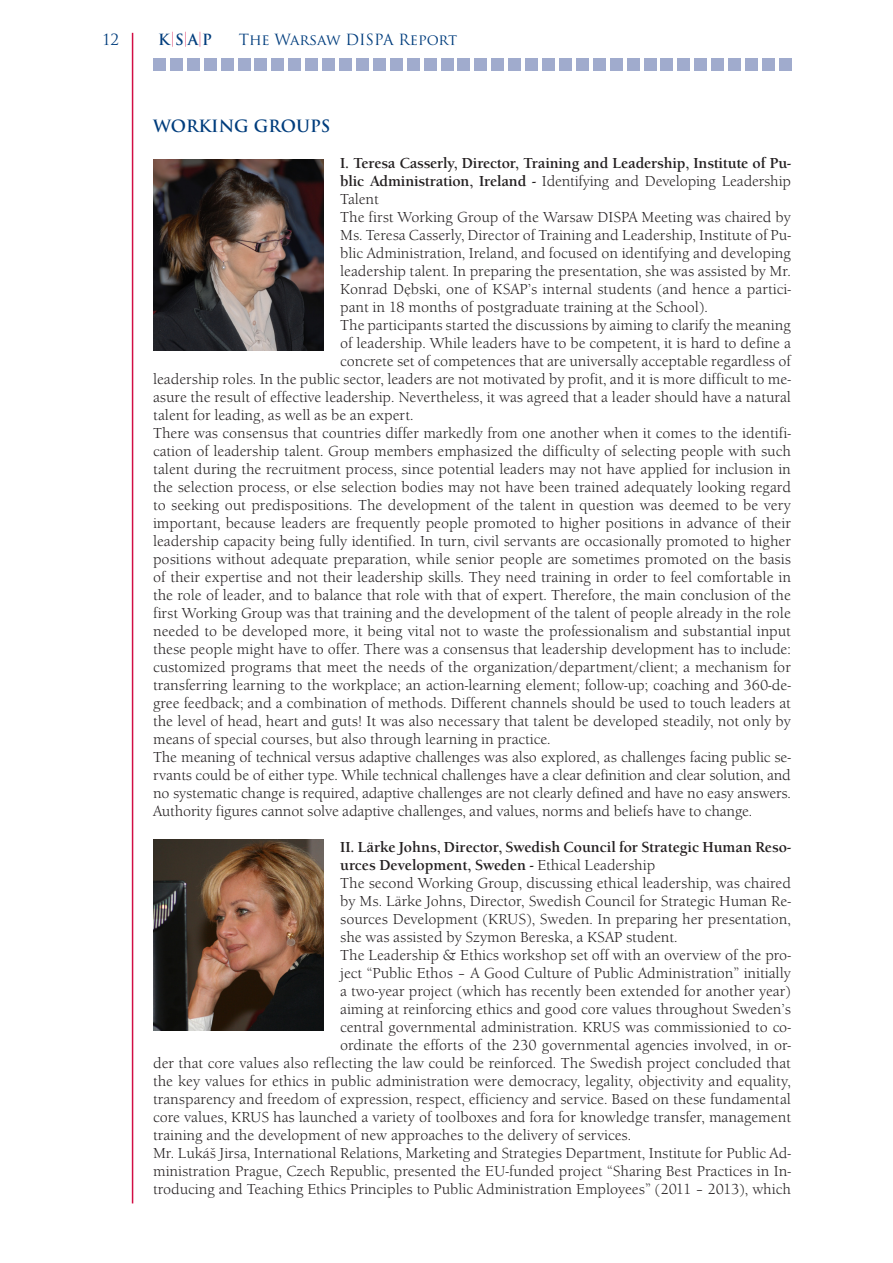
<style>
.page{position:relative;width:893px;height:1263px;background:#fff}
.page>*{position:absolute;margin:0;border:0;box-sizing:border-box;transform-origin:0 0}
.podrozdział{font:700 16.5px "Trajan Pro";color:#013d7d}
.text{font:15px/18px "Berkeley Old Sty Itc TCE";color:#231f20;text-align:justify}
.text-2{font:700 15px/18px "Berkeley Old Sty Itc TCE";color:#231f20;text-align:justify}
.t1{font:15px "Trajan Pro";letter-spacing:-.01em;color:#013d7d}
.t2{font:700 15px "Trajan Pro";color:#013d7d}
.s1{font-weight:400;color:#d20d44}
.s2{font-weight:400}
</style>
<div class="page">
<hr style="left:132px;top:33px;width:1px;height:1170px;background:#d20d44">
<div style="left:153px;top:58px;width:13px;height:13px;background:#a0abcd"></div>
<div style="left:170px;top:58px;width:13px;height:13px;background:#a0abcd"></div>
<div style="left:187px;top:58px;width:13px;height:13px;background:#a0abcd"></div>
<div style="left:204px;top:58px;width:13px;height:13px;background:#a0abcd"></div>
<div style="left:221px;top:58px;width:12px;height:13px;background:#a0abcd"></div>
<div style="left:238px;top:58px;width:12px;height:13px;background:#a0abcd"></div>
<div style="left:255px;top:58px;width:12px;height:13px;background:#a0abcd"></div>
<div style="left:271px;top:58px;width:13px;height:13px;background:#a0abcd"></div>
<div style="left:288px;top:58px;width:13px;height:13px;background:#a0abcd"></div>
<div style="left:305px;top:58px;width:13px;height:13px;background:#a0abcd"></div>
<div style="left:322px;top:58px;width:13px;height:13px;background:#a0abcd"></div>
<div style="left:339px;top:58px;width:13px;height:13px;background:#a0abcd"></div>
<div style="left:356px;top:58px;width:13px;height:13px;background:#a0abcd"></div>
<div style="left:373px;top:58px;width:13px;height:13px;background:#a0abcd"></div>
<div style="left:390px;top:58px;width:13px;height:13px;background:#a0abcd"></div>
<div style="left:407px;top:58px;width:12px;height:13px;background:#a0abcd"></div>
<div style="left:424px;top:58px;width:12px;height:13px;background:#a0abcd"></div>
<div style="left:441px;top:58px;width:12px;height:13px;background:#a0abcd"></div>
<div style="left:458px;top:58px;width:12px;height:13px;background:#a0abcd"></div>
<div style="left:474px;top:58px;width:13px;height:13px;background:#a0abcd"></div>
<div style="left:491px;top:58px;width:13px;height:13px;background:#a0abcd"></div>
<div style="left:508px;top:58px;width:13px;height:13px;background:#a0abcd"></div>
<div style="left:525px;top:58px;width:13px;height:13px;background:#a0abcd"></div>
<div style="left:542px;top:58px;width:13px;height:13px;background:#a0abcd"></div>
<div style="left:559px;top:58px;width:13px;height:13px;background:#a0abcd"></div>
<div style="left:576px;top:58px;width:13px;height:13px;background:#a0abcd"></div>
<div style="left:593px;top:58px;width:13px;height:13px;background:#a0abcd"></div>
<div style="left:610px;top:58px;width:12px;height:13px;background:#a0abcd"></div>
<div style="left:627px;top:58px;width:12px;height:13px;background:#a0abcd"></div>
<div style="left:644px;top:58px;width:12px;height:13px;background:#a0abcd"></div>
<div style="left:661px;top:58px;width:12px;height:13px;background:#a0abcd"></div>
<div style="left:677px;top:58px;width:13px;height:13px;background:#a0abcd"></div>
<div style="left:694px;top:58px;width:13px;height:13px;background:#a0abcd"></div>
<div style="left:711px;top:58px;width:13px;height:13px;background:#a0abcd"></div>
<div style="left:728px;top:58px;width:13px;height:13px;background:#a0abcd"></div>
<div style="left:745px;top:58px;width:13px;height:13px;background:#a0abcd"></div>
<div style="left:762px;top:58px;width:13px;height:13px;background:#a0abcd"></div>
<div style="left:779px;top:58px;width:13px;height:13px;background:#a0abcd"></div>
<img style="left:153px;top:159px;width:170px;height:192px">
<img style="left:153px;top:839px;width:170px;height:191px">
<p class="t1" style="left:102px;top:30px;width:19px">12</p>
<p class="t2" style="left:158px;top:30px;width:55px">K<span class="s1">|</span>S<span class="s1">|</span>A<span class="s1">|</span>P</p>
<p class="t1" style="left:239px;top:30px;width:220px">The Warsaw DISPA Report</p>
<p class="podrozdział" style="left:153px;top:115px;width:179px">WORKING GROUPS</p>
<p class="text-2" style="left:340px;top:154px;width:452px">I. Teresa Casserly, Director, Training and Leadership, Institute of Pu&shy;blic Administration, Ireland - <span class="s2">Identifying and Developing Leadership Talent</span></p>
<p class="text" style="left:340px;top:208px;width:452px;text-align:left">The first Working Group of the Warsaw DISPA Meeting was chaired by Ms. Teresa Casserly, Director of Training and Leadership, Institute of Pu&shy;blic Administration, Ireland, and focused on identifying and developing leadership talent. In preparing the presentation, she was assisted by Mr.<br>Konrad Dębski, one of KSAP’s internal students (and hence a partici&shy;pant in 18 months of postgraduate training at the School).</p>
<p class="text" style="left:340px;top:316px;width:452px">The participants started the discussions by aiming to clarify the meaning</p>
<p class="text" style="left:340px;top:334px;width:452px">of leadership. While leaders have to be competent, it is hard to define a</p>
<p class="text" style="left:340px;top:352px;width:452px">concrete set of competences that are universally acceptable regardless of</p>
<p class="text" style="left:153px;top:370px;width:639px">leadership roles. In the public sector, leaders are not motivated by profit, and it is more difficult to me-</p>
<p class="text" style="left:153px;top:388px;width:639px">asure the result of effective leadership. Nevertheless, it was agreed that a leader should have a natural</p>
<p class="text" style="left:153px;top:406px;width:260px">talent for leading, as well as be an expert.</p>
<p class="text" style="left:153px;top:424px;width:639px">There was consensus that countries differ markedly from one another when it comes to the identifi&shy;cation of leadership talent. Group members emphasized the difficulty of selecting people with such talent during the recruitment process, since potential leaders may not have applied for inclusion in the selection process, or else selection bodies may not have been trained adequately looking regard to seeking out predispositions. The development of the talent in question was deemed to be very important, because leaders are frequently people promoted to higher positions in advance of their leadership capacity being fully identified. In turn, civil servants are occasionally promoted to higher positions without adequate preparation, while senior people are sometimes promoted on the basis of their expertise and not their leadership skills. They need training in order to feel comfortable in the role of leader, and to balance that role with that of expert. Therefore, the main conclusion of the first Working Group was that training and the development of the talent of people already in the role needed to be developed more, it being vital not to waste the professionalism and substantial input these people might have to offer. There was a consensus that leadership development has to include: customized programs that meet the needs of the organization/department/client; a mechanism for transferring learning to the workplace; an action-learning element; follow-up; coaching and 360-de&shy;gree feedback; and a combination of methods. Different channels should be used to touch leaders at the level of head, heart and guts! It was also necessary that talent be developed steadily, not only by means of special courses, but also through learning in practice.</p>
<p class="text" style="left:153px;top:748px;width:639px;text-align:left">The meaning of technical versus adaptive challenges was also explored, as challenges facing public se&shy;rvants could be of either type. While technical challenges have a clear definition and clear solution, and no systematic change is required, adaptive challenges are not clearly defined and have no easy answers.<br>Authority figures cannot solve adaptive challenges, and values, norms and beliefs have to change.</p>
<p class="text-2" style="left:340px;top:838px;width:452px">II. Lärke Johns, Director, Swedish Council for Strategic Human Reso&shy;urces Development, Sweden - <span class="s2">Ethical Leadership</span></p>
<p class="text" style="left:340px;top:874px;width:452px">The second Working Group, discussing ethical leadership, was chaired by Ms. Lärke Johns, Director, Swedish Council for Strategic Human Re&shy;sources Development (KRUS), Sweden. In preparing her presentation, she was assisted by Szymon Bereska, a KSAP student.</p>
<p class="text" style="left:340px;top:946px;width:452px">The Leadership &amp; Ethics workshop set off with an overview of the pro-</p>
<p class="text" style="left:340px;top:964px;width:452px">ject “Public Ethos – A Good Culture of Public Administration” initially</p>
<p class="text" style="left:340px;top:982px;width:452px">a two-year project (which has recently been extended for another year)</p>
<p class="text" style="left:340px;top:1000px;width:452px">aiming at reinforcing ethics and good core values throughout Sweden’s</p>
<p class="text" style="left:340px;top:1018px;width:452px">central governmental administration. KRUS was commissionied to co-</p>
<p class="text" style="left:340px;top:1036px;width:452px">ordinate the efforts of the 230 governmental agencies involved, in or-</p>
<p class="text" style="left:153px;top:1054px;width:639px">der that core values also reflecting the law could be reinforced. The Swedish project concluded that</p>
<p class="text" style="left:153px;top:1072px;width:639px">the key values for ethics in public administration were democracy, legality, objectivity and equality,</p>
<p class="text" style="left:153px;top:1090px;width:639px">transparency and freedom of expression, respect, efficiency and service. Based on these fundamental</p>
<p class="text" style="left:153px;top:1108px;width:639px">core values, KRUS has launched a variety of toolboxes and fora for knowledge transfer, management</p>
<p class="text" style="left:153px;top:1126px;width:477px">training and the development of new approaches to the delivery of services.</p>
<p class="text" style="left:153px;top:1144px;width:639px">Mr. Lukáš Jirsa, International Relations, Marketing and Strategies Department, Institute for Public Ad&shy;ministration Prague, Czech Republic, presented the EU-funded project “Sharing Best Practices in In&shy;troducing and Teaching Ethics Principles to Public Administration Employees” (2011 – 2013), which</p>
</div>
